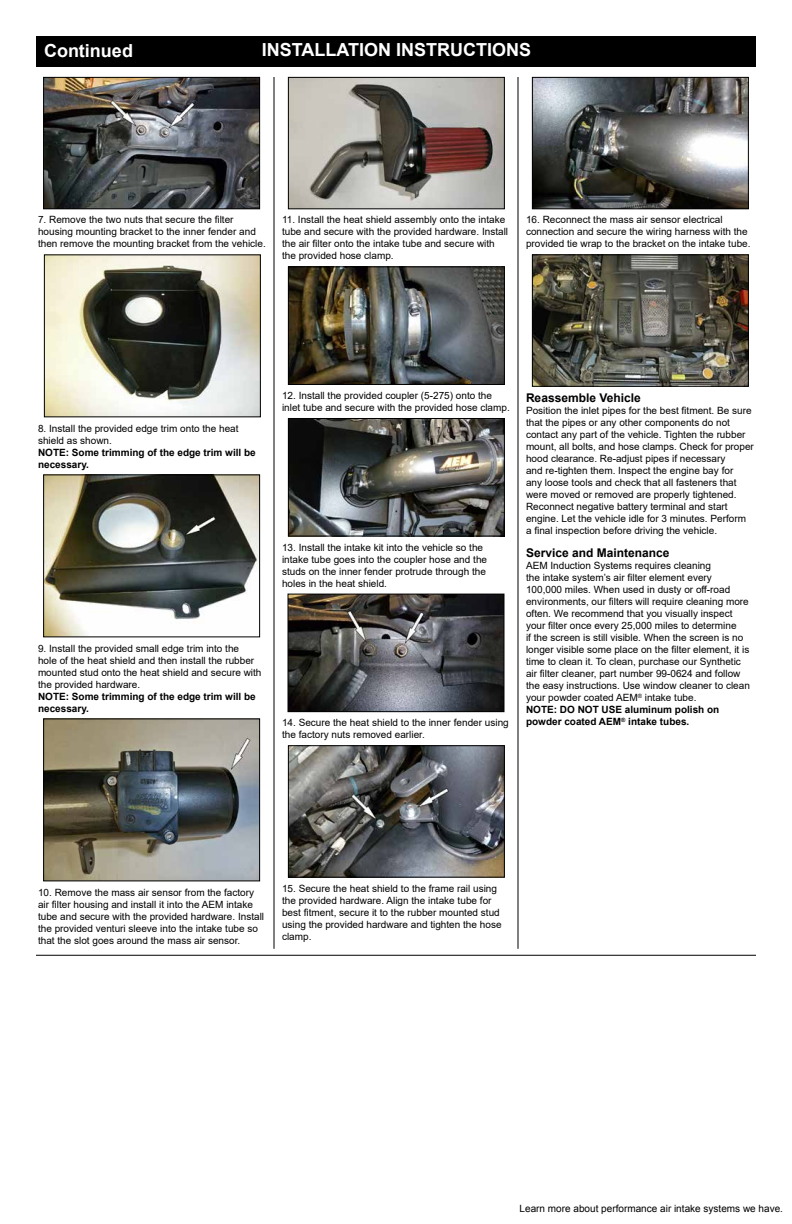
<style>
.page{position:relative;width:792px;height:1224px;background:#fff}
.page>*{position:absolute;margin:0;border:0;box-sizing:border-box;transform-origin:0 0}
.t1{font:700 18px "Arial";color:#fff}
.t2{font:700 12px "Arial";color:#000}
.t3{font:10px/12px "Arial";color:#000}
.t4{font:700 10px/12px "Arial";color:#000}
.s1{font-weight:700}
</style>
<div class="page">
<div style="left:36px;top:36px;width:720px;height:31px;background:#000"></div>
<hr style="left:36px;top:955px;width:720px;height:1px;background:#000">
<hr style="left:274px;top:77px;width:1px;height:872px;background:#000">
<hr style="left:518px;top:77px;width:1px;height:872px;background:#000">
<img style="left:45px;top:79px;width:213px;height:128px">
<div style="left:43px;top:77px;width:217px;height:132px;border:1px solid #000"></div>
<img style="left:290px;top:79px;width:213px;height:128px">
<div style="left:288px;top:77px;width:217px;height:132px;border:1px solid #000"></div>
<img style="left:290px;top:268px;width:213px;height:115px">
<div style="left:288px;top:266px;width:217px;height:119px;border:1px solid #000"></div>
<img style="left:534px;top:79px;width:213px;height:128px">
<div style="left:532px;top:77px;width:217px;height:132px;border:1px solid #000"></div>
<img style="left:534px;top:256px;width:213px;height:129px">
<div style="left:532px;top:254px;width:217px;height:133px;border:1px solid #000"></div>
<img style="left:290px;top:420px;width:213px;height:114px">
<div style="left:288px;top:418px;width:217px;height:118px;border:1px solid #000"></div>
<img style="left:290px;top:596px;width:212px;height:114px">
<div style="left:288px;top:594px;width:216px;height:118px;border:1px solid #000"></div>
<img style="left:290px;top:747px;width:213px;height:129px">
<div style="left:288px;top:745px;width:217px;height:133px;border:1px solid #000"></div>
<img style="left:46px;top:256px;width:213px;height:159px">
<div style="left:44px;top:254px;width:217px;height:163px;border:1px solid #000"></div>
<img style="left:45px;top:477px;width:213px;height:158px">
<div style="left:43px;top:475px;width:217px;height:162px;border:1px solid #000"></div>
<img style="left:45px;top:721px;width:213px;height:158px">
<div style="left:43px;top:719px;width:217px;height:162px;border:1px solid #000"></div>
<h1 class="t1" style="left:44px;top:38px;width:90px">Continued</h1>
<h1 class="t1" style="left:262px;top:37px;width:271px">INSTALLATION INSTRUCTIONS</h1>
<p class="t3" style="left:38px;top:214px;width:229px">7. Remove the two nuts that secure the filter housing mounting bracket to the inner fender and then remove the mounting bracket from the vehicle.</p>
<p class="t3" style="left:282px;top:214px;width:228px">11. Install the heat shield assembly onto the intake tube and secure with the provided hardware. Install the air filter onto the intake tube and secure with the provided hose clamp.</p>
<p class="t3" style="left:526px;top:214px;width:226px">16. Reconnect the mass air sensor electrical connection and secure the wiring harness with the provided tie wrap to the bracket on the intake tube.</p>
<p class="t3" style="left:38px;top:422px;width:202px">8. Install the provided edge trim onto the heat shield as shown.</p>
<p class="t4" style="left:38px;top:446px;width:219px">NOTE: Some trimming of the edge trim will be necessary.</p>
<p class="t3" style="left:38px;top:642px;width:225px">9. Install the provided small edge trim into the<br>hole of the heat shield and then install the rubber mounted stud onto the heat shield and secure with the provided hardware.</p>
<p class="t4" style="left:38px;top:690px;width:219px">NOTE: Some trimming of the edge trim will be necessary.</p>
<p class="t3" style="left:282px;top:390px;width:229px">12. Install the provided coupler (5-275) onto the inlet tube and secure with the provided hose clamp.</p>
<p class="t3" style="left:282px;top:541px;width:207px">13. Install the intake kit into the vehicle so the intake tube goes into the coupler hose and the studs on the inner fender protrude through the holes in the heat shield.</p>
<p class="t3" style="left:282px;top:717px;width:228px">14. Secure the heat shield to the inner fender using the factory nuts removed earlier.</p>
<p class="t2" style="left:526px;top:390px;width:116px">Reassemble Vehicle</p>
<p class="t3" style="left:526px;top:405px;width:229px">Position the inlet pipes for the best fitment. Be sure that the pipes or any other components do not contact any part of the vehicle. Tighten the rubber mount, all bolts, and hose clamps. Check for proper hood clearance. Re-adjust pipes if necessary<br>and re-tighten them. Inspect the engine bay for<br>any loose tools and check that all fasteners that were moved or removed are properly tightened.<br>Reconnect negative battery terminal and start engine. Let the vehicle idle for 3 minutes. Perform a final inspection before driving the vehicle.</p>
<p class="t2" style="left:526px;top:544px;width:145px">Service and Maintenance</p>
<p class="t3" style="left:526px;top:560px;width:225px">AEM Induction Systems requires cleaning<br>the intake system’s air filter element every 100,000 miles. When used in dusty or off-road environments, our filters will require cleaning more often. We recommend that you visually inspect your filter once every 25,000 miles to determine<br>if the screen is still visible. When the screen is no longer visible some place on the filter element, it is time to clean it. To clean, purchase our Synthetic air filter cleaner, part number 99-0624 and follow the easy instructions. Use window cleaner to clean your powder coated AEM<sup>®</sup> intake tube.<br><span class="s1">NOTE: DO NOT USE aluminum polish on powder coated AEM</span><sup>®</sup> <span class="s1">intake tubes.</span></p>
<p class="t3" style="left:38px;top:886px;width:228px">10. Remove the mass air sensor from the factory air filter housing and install it into the AEM intake tube and secure with the provided hardware. Install the provided venturi sleeve into the intake tube so that the slot goes around the mass air sensor.</p>
<p class="t3" style="left:282px;top:882px;width:221px">15. Secure the heat shield to the frame rail using the provided hardware. Align the intake tube for best fitment, secure it to the rubber mounted stud using the provided hardware and tighten the hose clamp.</p>
<p class="t3" style="left:520px;top:1203px;width:265px">Learn more about performance air intake systems we have.</p>
</div>
